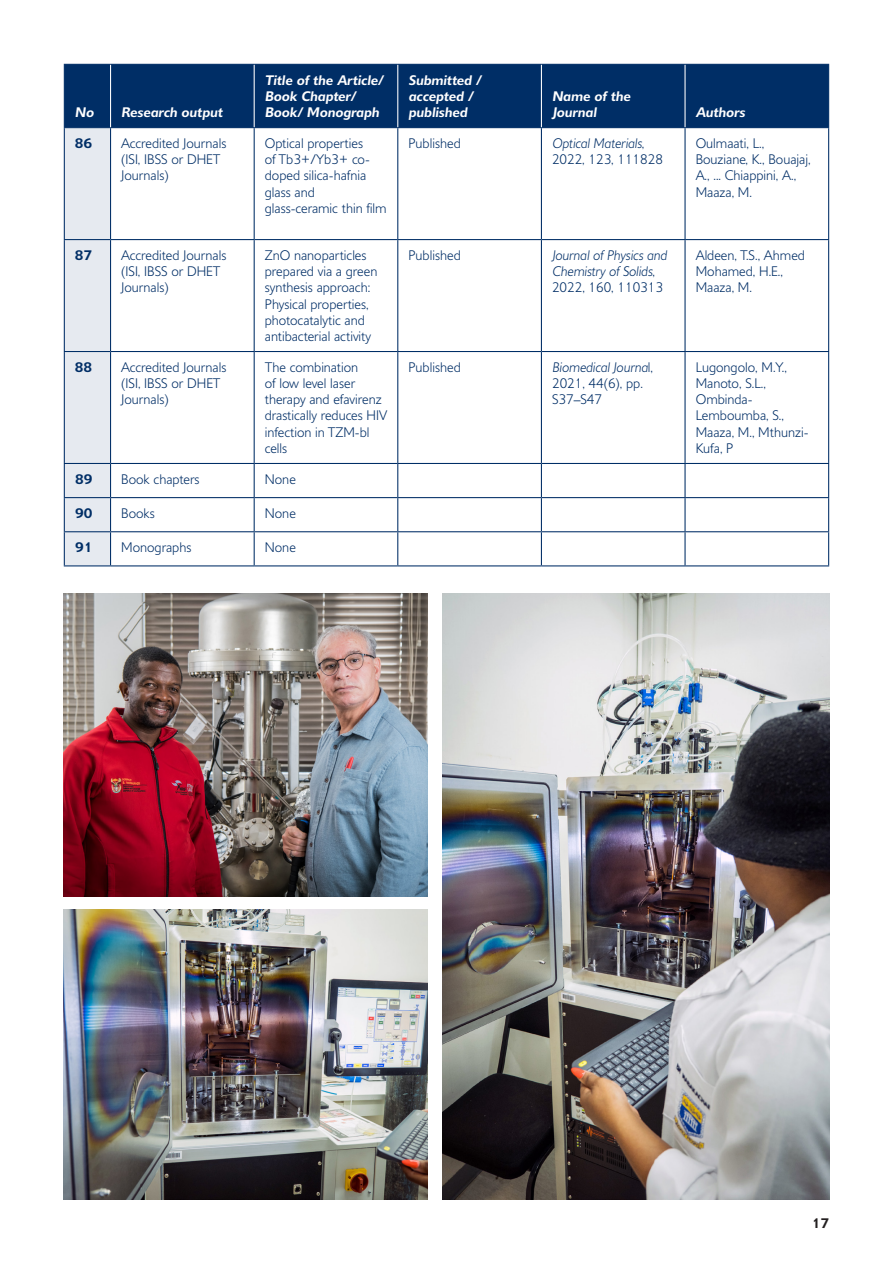
<style>
.page{position:relative;width:893px;height:1263px;background:#fff}
.page>*{position:absolute;margin:0;border:0;box-sizing:border-box;transform-origin:0 0}
.t1{font:300 13.5px/16.2px "Delargo DT";color:#002e66}
.t2{font:italic 600 13.5px/16.2px "Delargo DT";color:#fff}
.t3{font:italic 300 13.5px/16.2px "Delargo DT";color:#002e66}
.t4{font:600 13.5px "Delargo DT";color:#002e66}
.t5{font:600 13.5px "Delargo DT";color:#231f20}
.s1{font-style:normal}
.s2{font-style:italic}
</style>
<div class="page">
<div style="left:65px;top:65px;width:763px;height:62px;background:#002e66"></div>
<div style="left:65px;top:128px;width:45px;height:437px;background:#e6eaf0"></div>
<hr style="left:64px;top:64px;width:47px;height:1px;background:#002e66">
<hr style="left:64px;top:65px;width:1px;height:62px;background:#002e66">
<hr style="left:111px;top:64px;width:143px;height:1px;background:#002e66">
<hr style="left:254px;top:64px;width:144px;height:1px;background:#002e66">
<hr style="left:398px;top:64px;width:143px;height:1px;background:#002e66">
<hr style="left:541px;top:64px;width:144px;height:1px;background:#002e66">
<hr style="left:685px;top:64px;width:144px;height:1px;background:#002e66">
<hr style="left:828px;top:65px;width:1px;height:62px;background:#002e66">
<hr style="left:64px;top:127px;width:47px;height:1px;background:#002e66">
<hr style="left:64px;top:128px;width:1px;height:111px;background:#002e66">
<hr style="left:111px;top:127px;width:143px;height:1px;background:#002e66">
<hr style="left:110px;top:128px;width:1px;height:111px;background:#002e66">
<hr style="left:254px;top:127px;width:144px;height:1px;background:#002e66">
<hr style="left:254px;top:128px;width:1px;height:111px;background:#002e66">
<hr style="left:398px;top:127px;width:143px;height:1px;background:#002e66">
<hr style="left:397px;top:128px;width:1px;height:111px;background:#002e66">
<hr style="left:541px;top:127px;width:144px;height:1px;background:#002e66">
<hr style="left:541px;top:128px;width:1px;height:111px;background:#002e66">
<hr style="left:685px;top:127px;width:144px;height:1px;background:#002e66">
<hr style="left:684px;top:128px;width:2px;height:111px;background:#002e66">
<hr style="left:828px;top:128px;width:1px;height:111px;background:#002e66">
<hr style="left:64px;top:239px;width:47px;height:1px;background:#002e66">
<hr style="left:64px;top:240px;width:1px;height:111px;background:#002e66">
<hr style="left:111px;top:239px;width:143px;height:1px;background:#002e66">
<hr style="left:110px;top:240px;width:1px;height:111px;background:#002e66">
<hr style="left:254px;top:239px;width:144px;height:1px;background:#002e66">
<hr style="left:254px;top:240px;width:1px;height:111px;background:#002e66">
<hr style="left:398px;top:239px;width:143px;height:1px;background:#002e66">
<hr style="left:397px;top:240px;width:1px;height:111px;background:#002e66">
<hr style="left:541px;top:239px;width:144px;height:1px;background:#002e66">
<hr style="left:541px;top:240px;width:1px;height:111px;background:#002e66">
<hr style="left:685px;top:239px;width:144px;height:1px;background:#002e66">
<hr style="left:684px;top:240px;width:2px;height:111px;background:#002e66">
<hr style="left:828px;top:240px;width:1px;height:111px;background:#002e66">
<hr style="left:64px;top:351px;width:47px;height:1px;background:#002e66">
<hr style="left:64px;top:352px;width:1px;height:111px;background:#002e66">
<hr style="left:111px;top:351px;width:143px;height:1px;background:#002e66">
<hr style="left:110px;top:352px;width:1px;height:111px;background:#002e66">
<hr style="left:254px;top:351px;width:144px;height:1px;background:#002e66">
<hr style="left:254px;top:352px;width:1px;height:111px;background:#002e66">
<hr style="left:398px;top:351px;width:143px;height:1px;background:#002e66">
<hr style="left:397px;top:352px;width:1px;height:111px;background:#002e66">
<hr style="left:541px;top:351px;width:144px;height:1px;background:#002e66">
<hr style="left:541px;top:352px;width:1px;height:111px;background:#002e66">
<hr style="left:685px;top:351px;width:144px;height:1px;background:#002e66">
<hr style="left:684px;top:352px;width:2px;height:111px;background:#002e66">
<hr style="left:828px;top:352px;width:1px;height:111px;background:#002e66">
<hr style="left:64px;top:463px;width:47px;height:1px;background:#002e66">
<hr style="left:64px;top:464px;width:1px;height:33px;background:#002e66">
<hr style="left:111px;top:463px;width:143px;height:1px;background:#002e66">
<hr style="left:110px;top:464px;width:1px;height:33px;background:#002e66">
<hr style="left:254px;top:463px;width:144px;height:1px;background:#002e66">
<hr style="left:254px;top:464px;width:1px;height:33px;background:#002e66">
<hr style="left:398px;top:463px;width:143px;height:1px;background:#002e66">
<hr style="left:397px;top:464px;width:1px;height:33px;background:#002e66">
<hr style="left:541px;top:463px;width:144px;height:1px;background:#002e66">
<hr style="left:541px;top:464px;width:1px;height:33px;background:#002e66">
<hr style="left:685px;top:463px;width:144px;height:1px;background:#002e66">
<hr style="left:684px;top:464px;width:2px;height:33px;background:#002e66">
<hr style="left:828px;top:464px;width:1px;height:33px;background:#002e66">
<hr style="left:64px;top:497px;width:47px;height:1px;background:#002e66">
<hr style="left:64px;top:498px;width:1px;height:33px;background:#002e66">
<hr style="left:111px;top:497px;width:143px;height:1px;background:#002e66">
<hr style="left:110px;top:498px;width:1px;height:33px;background:#002e66">
<hr style="left:254px;top:497px;width:144px;height:1px;background:#002e66">
<hr style="left:254px;top:498px;width:1px;height:33px;background:#002e66">
<hr style="left:398px;top:497px;width:143px;height:1px;background:#002e66">
<hr style="left:397px;top:498px;width:1px;height:33px;background:#002e66">
<hr style="left:541px;top:497px;width:144px;height:1px;background:#002e66">
<hr style="left:541px;top:498px;width:1px;height:33px;background:#002e66">
<hr style="left:685px;top:497px;width:144px;height:1px;background:#002e66">
<hr style="left:684px;top:498px;width:2px;height:33px;background:#002e66">
<hr style="left:828px;top:498px;width:1px;height:33px;background:#002e66">
<hr style="left:64px;top:531px;width:47px;height:1px;background:#002e66">
<hr style="left:64px;top:532px;width:1px;height:33px;background:#002e66">
<hr style="left:111px;top:531px;width:143px;height:1px;background:#002e66">
<hr style="left:110px;top:532px;width:1px;height:33px;background:#002e66">
<hr style="left:254px;top:531px;width:144px;height:1px;background:#002e66">
<hr style="left:254px;top:532px;width:1px;height:33px;background:#002e66">
<hr style="left:398px;top:531px;width:143px;height:1px;background:#002e66">
<hr style="left:397px;top:532px;width:1px;height:33px;background:#002e66">
<hr style="left:541px;top:531px;width:144px;height:1px;background:#002e66">
<hr style="left:541px;top:532px;width:1px;height:33px;background:#002e66">
<hr style="left:685px;top:531px;width:144px;height:1px;background:#002e66">
<hr style="left:684px;top:532px;width:2px;height:33px;background:#002e66">
<hr style="left:828px;top:532px;width:1px;height:33px;background:#002e66">
<hr style="left:64px;top:565px;width:47px;height:1px;background:#002e66">
<hr style="left:111px;top:565px;width:143px;height:1px;background:#002e66">
<hr style="left:254px;top:565px;width:144px;height:1px;background:#002e66">
<hr style="left:398px;top:565px;width:143px;height:1px;background:#002e66">
<hr style="left:541px;top:565px;width:144px;height:1px;background:#002e66">
<hr style="left:685px;top:565px;width:144px;height:1px;background:#002e66">
<hr style="left:110px;top:65px;width:1px;height:62px;background:#fff">
<hr style="left:254px;top:65px;width:1px;height:62px;background:#fff">
<hr style="left:397px;top:65px;width:1px;height:62px;background:#fff">
<hr style="left:541px;top:65px;width:1px;height:62px;background:#fff">
<hr style="left:684px;top:65px;width:2px;height:62px;background:#fff">
<img style="left:64px;top:593px;width:363px;height:303px">
<img style="left:442px;top:593px;width:387px;height:606px">
<img style="left:64px;top:909px;width:363px;height:290px">
<p class="t2" style="left:75px;top:104px;width:20px">No</p>
<p class="t2" style="left:121px;top:104px;width:103px">Research output</p>
<p class="t2" style="left:265px;top:71px;width:120px">Title of the Article/<br>Book Chapter/<br>Book/ Monograph</p>
<p class="t2" style="left:408px;top:71px;width:74px">Submitted / accepted / published</p>
<p class="t2" style="left:552px;top:88px;width:80px">Name of the<br>Journal</p>
<p class="t2" style="left:696px;top:104px;width:51px">Authors</p>
<p class="t4" style="left:75px;top:135px;width:19px">86</p>
<p class="t1" style="left:121px;top:135px;width:107px">Accredited Journals (ISI, IBSS or DHET<br>Journals)</p>
<p class="t1" style="left:265px;top:135px;width:123px">Optical properties<br>of Tb3+/Yb3+ co&shy;doped silica-hafnia glass and glass-ceramic thin film</p>
<p class="t1" style="left:408px;top:135px;width:54px">Published</p>
<p class="t3" style="left:552px;top:135px;width:112px">Optical Materials<span class="s1">,<br>2022, 123, 111828</span></p>
<p class="t1" style="left:696px;top:135px;width:116px">Oulmaati, L.,<br>Bouziane, K., Bouajaj,<br>A., ... Chiappini, A.,<br>Maaza, M.</p>
<p class="t4" style="left:75px;top:247px;width:19px">87</p>
<p class="t1" style="left:121px;top:247px;width:107px">Accredited Journals (ISI, IBSS or DHET<br>Journals)</p>
<p class="t1" style="left:265px;top:247px;width:114px">ZnO nanoparticles prepared via a green synthesis approach:<br>Physical properties, photocatalytic and antibacterial activity</p>
<p class="t1" style="left:408px;top:247px;width:54px">Published</p>
<p class="t3" style="left:552px;top:247px;width:116px">Journal of Physics and<br>Chemistry of Solids<span class="s1">,<br>2022, 160, 110313</span></p>
<p class="t1" style="left:696px;top:247px;width:111px">Aldeen, T.S., Ahmed<br>Mohamed, H.E.,<br>Maaza, M.</p>
<p class="t4" style="left:75px;top:359px;width:19px">88</p>
<p class="t1" style="left:121px;top:359px;width:107px">Accredited Journals (ISI, IBSS or DHET<br>Journals)</p>
<p class="t1" style="left:265px;top:359px;width:124px">The combination<br>of low level laser therapy and efavirenz drastically reduces HIV infection in TZM-bl cells</p>
<p class="t1" style="left:408px;top:359px;width:54px">Published</p>
<p class="t1" style="left:552px;top:359px;width:102px"><span class="s2">Biomedical Journa</span>l,<br>2021, 44(6), pp.<br>S37–S47</p>
<p class="t1" style="left:696px;top:359px;width:114px">Lugongolo, M.Y.,<br>Manoto, S.L.,<br>Ombinda-<br>Lemboumba, S.,<br>Maaza, M., Mthunzi-<br>Kufa, P</p>
<p class="t4" style="left:75px;top:471px;width:19px">89</p>
<p class="t1" style="left:121px;top:471px;width:80px">Book chapters</p>
<p class="t1" style="left:265px;top:471px;width:33px">None</p>
<p class="t4" style="left:75px;top:505px;width:19px">90</p>
<p class="t1" style="left:121px;top:505px;width:35px">Books</p>
<p class="t1" style="left:265px;top:505px;width:33px">None</p>
<p class="t4" style="left:75px;top:539px;width:19px">91</p>
<p class="t1" style="left:121px;top:539px;width:72px">Monographs</p>
<p class="t1" style="left:265px;top:539px;width:33px">None</p>
<p class="t5" style="left:812px;top:1214px;width:19px">17</p>
</div>
